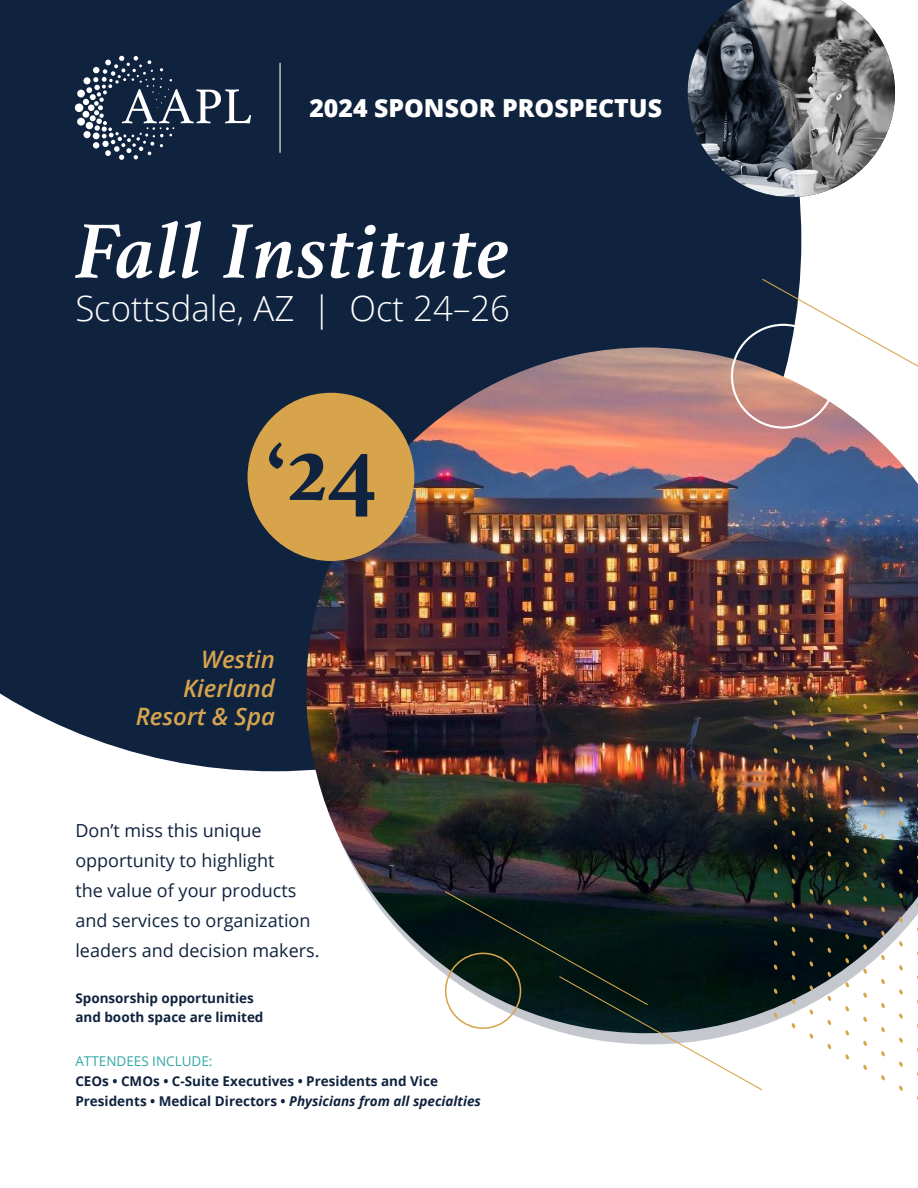
<style>
.page{position:relative;width:918px;height:1188px;background:#fff}
.page>*{position:absolute;margin:0;border:0;box-sizing:border-box;transform-origin:0 0}
.t1{font:700 97.65px "Athelas";color:#10233e}
.t2{font:italic 700 80.85px "Athelas";letter-spacing:.025em;color:#fff}
.t3{font:300 34.8px "Open Sans";color:#fff}
.t4{font:800 24.9px "Open Sans";color:#fff}
.t5{font:italic 600 24px/28.8px "Open Sans";color:#d7a44e;text-align:right}
.t6{font:18px/30px "Open Sans";color:#10233e}
.t7{font:700 13.5px/19.5px "Open Sans";color:#10233e}
.t8{font:13.5px "Open Sans";color:#32a8a4}
.s1{font-style:italic}
</style>
<div class="page">
<img style="left:801px;top:0;width:94px;height:197px">
<div style="left:0;top:0;width:801px;height:771px;background:#10233e"></div>
<img style="left:306px;top:347px;width:612px;height:686px">
<div style="left:248px;top:393px;width:166px;height:168px;background:#d7a44c;border-radius:50%"></div>
<svg style="left:774px;top:1013px;width:3px;height:5px"></svg>
<svg style="left:792px;top:1023px;width:3px;height:5px"></svg>
<svg style="left:810px;top:1034px;width:3px;height:5px"></svg>
<svg style="left:828px;top:1044px;width:3px;height:5px"></svg>
<svg style="left:845px;top:1054px;width:4px;height:6px"></svg>
<svg style="left:863px;top:1065px;width:4px;height:5px"></svg>
<svg style="left:881px;top:1075px;width:4px;height:5px"></svg>
<svg style="left:899px;top:1086px;width:4px;height:5px"></svg>
<svg style="left:774px;top:989px;width:3px;height:5px"></svg>
<svg style="left:792px;top:999px;width:3px;height:5px"></svg>
<svg style="left:810px;top:1009px;width:3px;height:6px"></svg>
<svg style="left:828px;top:1020px;width:3px;height:5px"></svg>
<svg style="left:845px;top:1030px;width:4px;height:5px"></svg>
<svg style="left:863px;top:1041px;width:4px;height:5px"></svg>
<svg style="left:881px;top:1051px;width:4px;height:5px"></svg>
<svg style="left:899px;top:1062px;width:4px;height:5px"></svg>
<svg style="left:774px;top:965px;width:3px;height:5px"></svg>
<svg style="left:792px;top:975px;width:3px;height:5px"></svg>
<svg style="left:810px;top:985px;width:3px;height:6px"></svg>
<svg style="left:828px;top:996px;width:3px;height:5px"></svg>
<svg style="left:845px;top:1006px;width:4px;height:5px"></svg>
<svg style="left:863px;top:1017px;width:4px;height:5px"></svg>
<svg style="left:881px;top:1027px;width:4px;height:5px"></svg>
<svg style="left:899px;top:1038px;width:4px;height:5px"></svg>
<svg style="left:774px;top:941px;width:3px;height:5px"></svg>
<svg style="left:792px;top:951px;width:3px;height:5px"></svg>
<svg style="left:810px;top:961px;width:3px;height:6px"></svg>
<svg style="left:828px;top:972px;width:3px;height:5px"></svg>
<svg style="left:845px;top:982px;width:4px;height:5px"></svg>
<svg style="left:863px;top:993px;width:4px;height:5px"></svg>
<svg style="left:881px;top:1003px;width:4px;height:5px"></svg>
<svg style="left:899px;top:1013px;width:4px;height:6px"></svg>
<svg style="left:774px;top:916px;width:3px;height:6px"></svg>
<svg style="left:792px;top:927px;width:3px;height:5px"></svg>
<svg style="left:810px;top:937px;width:3px;height:5px"></svg>
<svg style="left:828px;top:948px;width:3px;height:5px"></svg>
<svg style="left:845px;top:958px;width:4px;height:5px"></svg>
<svg style="left:863px;top:969px;width:4px;height:5px"></svg>
<svg style="left:881px;top:979px;width:4px;height:5px"></svg>
<svg style="left:899px;top:989px;width:4px;height:6px"></svg>
<svg style="left:774px;top:892px;width:3px;height:6px"></svg>
<svg style="left:792px;top:903px;width:3px;height:5px"></svg>
<svg style="left:810px;top:913px;width:3px;height:5px"></svg>
<svg style="left:828px;top:924px;width:3px;height:5px"></svg>
<svg style="left:845px;top:934px;width:4px;height:5px"></svg>
<svg style="left:863px;top:945px;width:4px;height:5px"></svg>
<svg style="left:881px;top:955px;width:4px;height:5px"></svg>
<svg style="left:899px;top:965px;width:4px;height:6px"></svg>
<svg style="left:774px;top:868px;width:3px;height:6px"></svg>
<svg style="left:792px;top:879px;width:3px;height:5px"></svg>
<svg style="left:810px;top:889px;width:3px;height:5px"></svg>
<svg style="left:828px;top:900px;width:3px;height:5px"></svg>
<svg style="left:845px;top:910px;width:4px;height:5px"></svg>
<svg style="left:863px;top:920px;width:4px;height:6px"></svg>
<svg style="left:881px;top:931px;width:4px;height:5px"></svg>
<svg style="left:899px;top:941px;width:4px;height:5px"></svg>
<svg style="left:774px;top:844px;width:3px;height:5px"></svg>
<svg style="left:792px;top:855px;width:3px;height:5px"></svg>
<svg style="left:810px;top:865px;width:3px;height:5px"></svg>
<svg style="left:828px;top:876px;width:3px;height:5px"></svg>
<svg style="left:845px;top:886px;width:4px;height:5px"></svg>
<svg style="left:863px;top:896px;width:4px;height:6px"></svg>
<svg style="left:881px;top:907px;width:4px;height:5px"></svg>
<svg style="left:899px;top:917px;width:4px;height:5px"></svg>
<svg style="left:774px;top:820px;width:3px;height:5px"></svg>
<svg style="left:792px;top:831px;width:3px;height:5px"></svg>
<svg style="left:810px;top:841px;width:3px;height:5px"></svg>
<svg style="left:828px;top:851px;width:3px;height:6px"></svg>
<svg style="left:845px;top:862px;width:4px;height:5px"></svg>
<svg style="left:863px;top:872px;width:4px;height:5px"></svg>
<svg style="left:881px;top:883px;width:4px;height:5px"></svg>
<svg style="left:899px;top:893px;width:4px;height:5px"></svg>
<svg style="left:774px;top:796px;width:3px;height:5px"></svg>
<svg style="left:792px;top:807px;width:3px;height:5px"></svg>
<svg style="left:810px;top:817px;width:3px;height:5px"></svg>
<svg style="left:828px;top:827px;width:3px;height:6px"></svg>
<svg style="left:845px;top:838px;width:4px;height:5px"></svg>
<svg style="left:863px;top:848px;width:4px;height:5px"></svg>
<svg style="left:881px;top:859px;width:4px;height:5px"></svg>
<svg style="left:899px;top:869px;width:4px;height:5px"></svg>
<svg style="left:774px;top:772px;width:3px;height:5px"></svg>
<svg style="left:792px;top:783px;width:3px;height:5px"></svg>
<svg style="left:810px;top:793px;width:3px;height:5px"></svg>
<svg style="left:828px;top:803px;width:3px;height:6px"></svg>
<svg style="left:845px;top:814px;width:4px;height:5px"></svg>
<svg style="left:863px;top:824px;width:4px;height:5px"></svg>
<svg style="left:881px;top:835px;width:4px;height:5px"></svg>
<svg style="left:899px;top:845px;width:4px;height:5px"></svg>
<svg style="left:774px;top:748px;width:3px;height:5px"></svg>
<svg style="left:792px;top:758px;width:3px;height:6px"></svg>
<svg style="left:810px;top:769px;width:3px;height:5px"></svg>
<svg style="left:828px;top:779px;width:3px;height:5px"></svg>
<svg style="left:845px;top:790px;width:4px;height:5px"></svg>
<svg style="left:863px;top:800px;width:4px;height:5px"></svg>
<svg style="left:881px;top:811px;width:4px;height:5px"></svg>
<svg style="left:899px;top:821px;width:4px;height:5px"></svg>
<svg style="left:774px;top:724px;width:3px;height:5px"></svg>
<svg style="left:792px;top:734px;width:3px;height:6px"></svg>
<svg style="left:810px;top:745px;width:3px;height:5px"></svg>
<svg style="left:828px;top:755px;width:3px;height:5px"></svg>
<svg style="left:845px;top:766px;width:4px;height:5px"></svg>
<svg style="left:863px;top:776px;width:4px;height:5px"></svg>
<svg style="left:881px;top:786px;width:4px;height:6px"></svg>
<svg style="left:899px;top:797px;width:4px;height:5px"></svg>
<svg style="left:774px;top:700px;width:3px;height:5px"></svg>
<svg style="left:792px;top:710px;width:3px;height:5px"></svg>
<svg style="left:810px;top:721px;width:3px;height:5px"></svg>
<svg style="left:828px;top:731px;width:3px;height:5px"></svg>
<svg style="left:845px;top:742px;width:4px;height:5px"></svg>
<svg style="left:863px;top:752px;width:4px;height:5px"></svg>
<svg style="left:881px;top:762px;width:4px;height:6px"></svg>
<svg style="left:899px;top:773px;width:4px;height:5px"></svg>
<svg style="left:774px;top:676px;width:3px;height:5px"></svg>
<svg style="left:792px;top:686px;width:3px;height:5px"></svg>
<svg style="left:810px;top:697px;width:3px;height:5px"></svg>
<svg style="left:828px;top:707px;width:3px;height:5px"></svg>
<svg style="left:845px;top:718px;width:4px;height:5px"></svg>
<svg style="left:863px;top:728px;width:4px;height:5px"></svg>
<svg style="left:881px;top:738px;width:4px;height:6px"></svg>
<svg style="left:899px;top:749px;width:4px;height:5px"></svg>
<svg style="left:774px;top:652px;width:3px;height:5px"></svg>
<svg style="left:792px;top:662px;width:3px;height:5px"></svg>
<svg style="left:810px;top:673px;width:3px;height:5px"></svg>
<svg style="left:828px;top:683px;width:3px;height:5px"></svg>
<svg style="left:845px;top:693px;width:4px;height:6px"></svg>
<svg style="left:863px;top:704px;width:4px;height:5px"></svg>
<svg style="left:881px;top:714px;width:4px;height:5px"></svg>
<svg style="left:899px;top:725px;width:4px;height:5px"></svg>
<svg style="left:774px;top:628px;width:3px;height:5px"></svg>
<svg style="left:792px;top:638px;width:3px;height:5px"></svg>
<svg style="left:810px;top:649px;width:3px;height:5px"></svg>
<svg style="left:828px;top:659px;width:3px;height:5px"></svg>
<svg style="left:845px;top:669px;width:4px;height:6px"></svg>
<svg style="left:863px;top:680px;width:4px;height:5px"></svg>
<svg style="left:881px;top:690px;width:4px;height:5px"></svg>
<svg style="left:899px;top:701px;width:4px;height:5px"></svg>
<hr style="left:280px;top:63px;width:1px;height:90px;background:#fff">
<div style="left:77px;top:90px;width:8px;height:7px;background:#fff;border-radius:50%"></div>
<div style="left:75px;top:103px;width:8px;height:9px;background:#fff;border-radius:50%"></div>
<div style="left:77px;top:118px;width:8px;height:8px;background:#fff;border-radius:50%"></div>
<svg style="left:83px;top:56px;width:168px;height:104px;background:#304058"></svg>
<svg style="left:761px;top:278px;width:157px;height:116px"></svg>
<svg style="left:444px;top:890px;width:319px;height:201px"></svg>
<div style="left:731px;top:324px;width:105px;height:105px;border:2px solid #fff;border-radius:50%"></div>
<div style="left:445px;top:953px;width:76px;height:76px;border:2px solid #d7a44e;border-radius:50%"></div>
<p class="t4" style="left:309px;top:89px;width:354px">2024 SPONSOR PROSPECTUS</p>
<p class="t2" style="left:75px;top:186px;width:436px">Fall Institute</p>
<p class="t3" style="left:75px;top:285px;width:436px">Scottsdale, AZ | Oct 24–26</p>
<p class="t1" style="left:264px;top:399px;width:23px">ʻ</p>
<p class="t1" style="left:287px;top:389px;width:92px">24</p>
<p class="t5" style="left:136px;top:644px;width:141px">Westin<br>Kierland<br>Resort &amp; Spa</p>
<p class="t6" style="left:75px;top:815px;width:201px">Don’t miss this unique opportunity to highlight</p>
<p class="t6" style="left:75px;top:875px;width:246px">the value of your products and services to organization leaders and decision makers.</p>
<p class="t7" style="left:75px;top:988px;width:190px">Sponsorship opportunities and booth space are limited</p>
<p class="t8" style="left:75px;top:1052px;width:139px">ATTENDEES INCLUDE:</p>
<p class="t7" style="left:75px;top:1071px;width:407px">CEOs • CMOs • C-Suite Executives • Presidents and Vice<br>Presidents • Medical Directors • <span class="s1">Physicians from all specialties</span></p>
</div>
